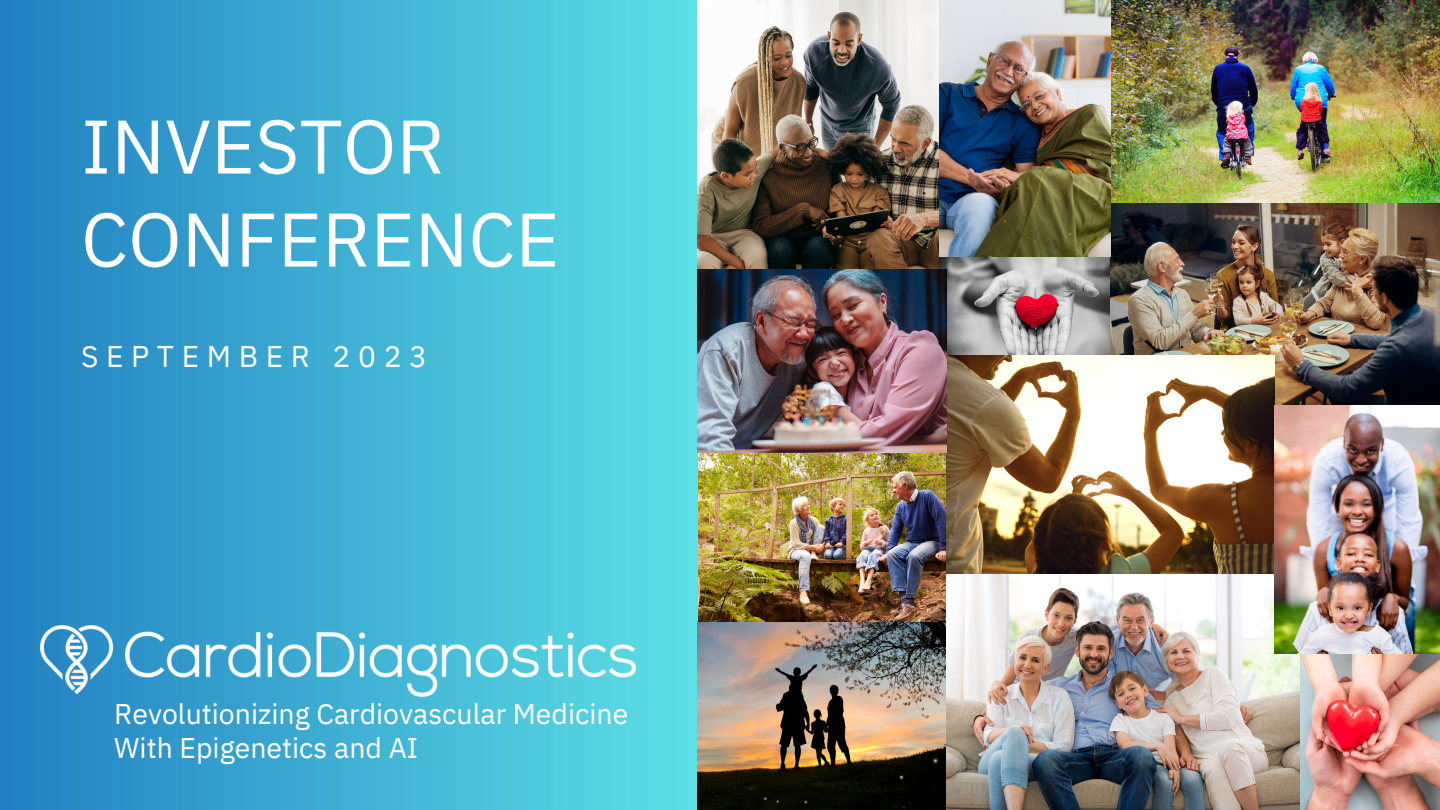
<style>
.page{position:relative;width:1440px;height:810px;background:#fff}
.page>*{position:absolute;margin:0;border:0;box-sizing:border-box;transform-origin:0 0}
.t1{font:75.8px/93px "IBM Plex Sans";color:#fff}
.t2{font:29.9px "IBM Plex Sans";letter-spacing:.255em;color:#fff}
.t3{font:28.5px/33.9px "IBM Plex Sans";color:#fff}
</style>
<div class="page">
<img style="left:698px;top:452px;width:248px;height:170px">
<div style="left:0;top:0;width:698px;height:810px;background:linear-gradient(to right,#2180c1,#5de0e6)"></div>
<img style="left:698px;top:0;width:241px;height:270px">
<img style="left:40px;top:625px;width:596px;height:71px">
<img style="left:939px;top:256px;width:171px;height:100px">
<img style="left:1110px;top:0;width:330px;height:405px">
<img style="left:946px;top:356px;width:328px;height:218px">
<img style="left:698px;top:622px;width:248px;height:188px">
<img style="left:1300px;top:653px;width:140px;height:157px">
<img style="left:946px;top:574px;width:354px;height:236px">
<img style="left:1274px;top:405px;width:166px;height:248px">
<img style="left:698px;top:270px;width:249px;height:182px">
<img style="left:939px;top:0;width:172px;height:256px">
<p class="t1" style="left:81px;top:99px;width:480px">INVESTOR<br>CONFERENCE</p>
<p class="t2" style="left:81px;top:336px;width:348px">SEPTEMBER 2023</p>
<p class="t3" style="left:114px;top:696px;width:516px">Revolutionizing Cardiovascular Medicine<br>With Epigenetics and AI</p>
</div>
